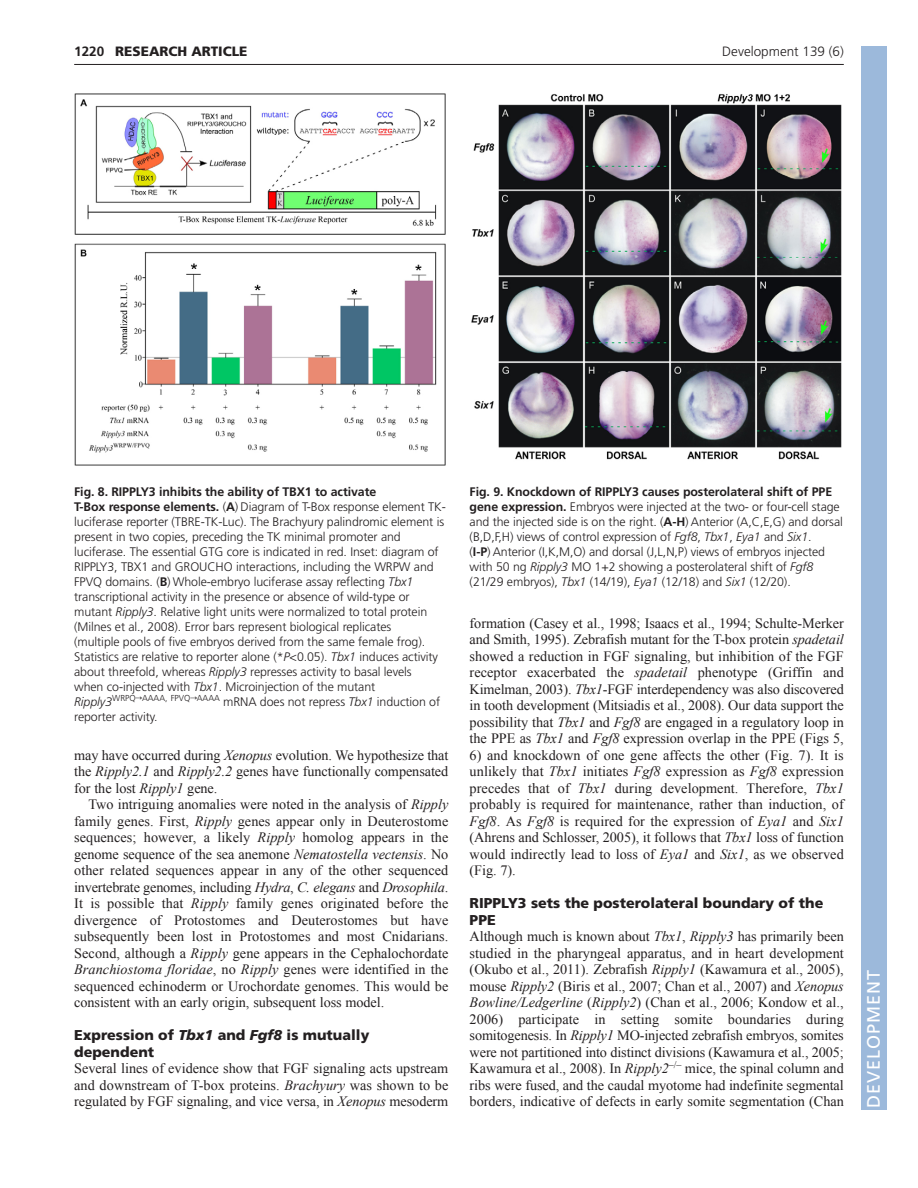
<style>
.page{position:relative;width:918px;height:1188px;background:#fff}
.page>*{position:absolute;margin:0;border:0;box-sizing:border-box;transform-origin:0 0}
.t1{font:18px "Frutiger LT Std";letter-spacing:.055em;color:#fff}
.t2{font:14.25px/16.5px "Times New Roman";letter-spacing:-.005em;color:#231f20;text-align:justify}
.t3{font:900 14.25px/16.5px "Frutiger LT Std";color:#231f20}
.t4{font:300 13.5px "Frutiger LT Std";color:#231f20}
.t5{font:900 13.5px "Frutiger LT Std";color:#231f20}
.t6{font:700 13.5px "Frutiger LT Std";color:#231f20}
.t7{font:300 12.3px/15px "Frutiger LT Std";letter-spacing:-.005em;color:#231f20}
.s1{font-weight:700}
.s2{font-style:italic}
</style>
<div class="page">
<hr style="left:74px;top:64px;width:770px;height:1px;background:#231f20">
<img style="left:74px;top:93px;width:372px;height:373px">
<img style="left:471px;top:94px;width:371px;height:366px">
<div style="left:861px;top:46px;width:25px;height:1064px;background:#9cb9db"></div>
<p class="t6" style="left:74px;top:46px;width:32px">1220</p>
<p class="t5" style="left:115px;top:46px;width:134px">RESEARCH ARTICLE</p>
<p class="t4" style="left:722px;top:46px;width:123px">Development 139 (6)</p>
<p class="t7" style="left:74px;top:485px;width:373px"><span class="s1">Fig. 8. RIPPLY3 inhibits the ability of TBX1 to activate<br>T-Box response elements.</span> (<span class="s1">A</span>) Diagram of T-Box response element TK&shy;luciferase reporter (TBRE-TK-Luc). The Brachyury palindromic element is present in two copies, preceding the TK minimal promoter and luciferase. The essential GTG core is indicated in red. Inset: diagram of RIPPLY3, TBX1 and GROUCHO interactions, including the WRPW and FPVQ domains. (<span class="s1">B</span>) Whole-embryo luciferase assay reflecting <span class="s2">Tbx1 </span>transcriptional activity in the presence or absence of wild-type or mutant <span class="s2">Ripply3</span>. Relative light units were normalized to total protein (Milnes et al., 2008). Error bars represent biological replicates<br>(multiple pools of five embryos derived from the same female frog).<br>Statistics are relative to reporter alone (*<span class="s2">P</span>&lt;0.05). <span class="s2">Tbx1</span> induces activity about threefold, whereas <span class="s2">Ripply3</span> represses activity to basal levels<br>when co-injected with <span class="s2">Tbx1</span>. Microinjection of the mutant <span class="s2">Ripply3</span><sup>WRPQ</sup><sup>r</sup><sup>AAAA,</sup> <sup>FPVQ</sup><sup>r</sup><sup>AAAA</sup> mRNA does not repress <span class="s2">Tbx1</span> induction of reporter activity.</p>
<p class="t7" style="left:470px;top:485px;width:375px"><span class="s1">Fig. 9. Knockdown of RIPPLY3 causes posterolateral shift of PPE gene expression.</span> Embryos were injected at the two- or four-cell stage and the injected side is on the right. (<span class="s1">A-H</span>) Anterior (A,C,E,G) and dorsal (B,D,F,H) views of control expression of <span class="s2">Fgf8</span>, <span class="s2">Tbx1</span>, <span class="s2">Eya1</span> and <span class="s2">Six1</span>.<br>(<span class="s1">I-P</span>) Anterior (I,K,M,O) and dorsal (J,L,N,P) views of embryos injected with 50 ng <span class="s2">Ripply3</span> MO 1+2 showing a posterolateral shift of <span class="s2">Fgf8 </span>(21/29 embryos), <span class="s2">Tbx1</span> (14/19), <span class="s2">Eya1</span> (12/18) and <span class="s2">Six1</span> (12/20).</p>
<p class="t2" style="left:470px;top:615px;width:376px">formation (Casey et al., 1998; Isaacs et al., 1994; Schulte-Merker and Smith, 1995). Zebrafish mutant for the T-box protein <span class="s2">spadetail </span>showed a reduction in FGF signaling, but inhibition of the FGF receptor exacerbated the <span class="s2">spadetail</span> phenotype (Griffin and Kimelman, 2003). <span class="s2">Tbx1</span>-FGF interdependency was also discovered in tooth development (Mitsiadis et al., 2008). Our data support the possibility that <span class="s2">Tbx1</span> and <span class="s2">Fgf8</span> are engaged in a regulatory loop in the PPE as <span class="s2">Tbx1</span> and <span class="s2">Fgf8</span> expression overlap in the PPE (Figs 5,</p>
<p class="t2" style="left:470px;top:747px;width:376px">6) and knockdown of one gene affects the other (Fig. 7). It is unlikely that <span class="s2">Tbx1</span> initiates <span class="s2">Fgf8</span> expression as <span class="s2">Fgf8</span> expression precedes that of <span class="s2">Tbx1</span> during development. Therefore, <span class="s2">Tbx1 </span>probably is required for maintenance, rather than induction, of <span class="s2">Fgf8</span>. As <span class="s2">Fgf8</span> is required for the expression of <span class="s2">Eya1</span> and <span class="s2">Six1 </span>(Ahrens and Schlosser, 2005), it follows that <span class="s2">Tbx1</span> loss of function would indirectly lead to loss of <span class="s2">Eya1</span> and <span class="s2">Six1</span>, as we observed (Fig. 7).</p>
<p class="t3" style="left:470px;top:896px;width:355px">RIPPLY3 sets the posterolateral boundary of the<br>PPE</p>
<p class="t2" style="left:470px;top:928px;width:376px">Although much is known about <span class="s2">Tbx1</span>, <span class="s2">Ripply3</span> has primarily been studied in the pharyngeal apparatus, and in heart development (Okubo et al., 2011). Zebrafish <span class="s2">Ripply1</span> (Kawamura et al., 2005), mouse <span class="s2">Ripply2</span> (Biris et al., 2007; Chan et al., 2007) and <span class="s2">Xenopus Bowline/Ledgerline</span> (<span class="s2">Ripply2</span>) (Chan et al., 2006; Kondow et al., 2006) participate in setting somite boundaries during somitogenesis. In <span class="s2">Ripply1</span> MO-injected zebrafish embryos, somites were not partitioned into distinct divisions (Kawamura et al., 2005; Kawamura et al., 2008). In <span class="s2">Ripply2</span><sup>–/–</sup> mice, the spinal column and ribs were fused, and the caudal myotome had indefinite segmental borders, indicative of defects in early somite segmentation (Chan</p>
<p class="t2" style="left:74px;top:747px;width:376px">may have occurred during <span class="s2">Xenopus</span> evolution. We hypothesize that the <span class="s2">Ripply2.1</span> and <span class="s2">Ripply2.2</span> genes have functionally compensated for the lost <span class="s2">Ripply1</span> gene.</p>
<p class="t2" style="left:74px;top:796px;width:376px;text-indent:14px">Two intriguing anomalies were noted in the analysis of <span class="s2">Ripply </span>family genes. First, <span class="s2">Ripply</span> genes appear only in Deuterostome sequences; however, a likely <span class="s2">Ripply</span> homolog appears in the genome sequence of the sea anemone <span class="s2">Nematostella vectensis</span>. No other related sequences appear in any of the other sequenced invertebrate genomes, including <span class="s2">Hydra</span>, <span class="s2">C. elegans</span> and <span class="s2">Drosophila</span>.<br>It is possible that <span class="s2">Ripply</span> family genes originated before the divergence of Protostomes and Deuterostomes but have subsequently been lost in Protostomes and most Cnidarians.<br>Second, although a <span class="s2">Ripply</span> gene appears in the Cephalochordate <span class="s2">Branchiostoma floridae</span>, no <span class="s2">Ripply</span> genes were identified in the sequenced echinoderm or Urochordate genomes. This would be consistent with an early origin, subsequent loss model.</p>
<p class="t3" style="left:74px;top:1028px;width:297px">Expression of <span class="s2">Tbx1</span> and <span class="s2">Fgf8</span> is mutually dependent</p>
<p class="t2" style="left:74px;top:1060px;width:376px">Several lines of evidence show that FGF signaling acts upstream and downstream of T-box proteins. <span class="s2">Brachyury</span> was shown to be regulated by FGF signaling, and vice versa, in <span class="s2">Xenopus</span> mesoderm</p>
<p class="t1" style="left:863px;top:1108px;width:140px;rotate:-90deg">DEVELOPMENT</p>
</div>
